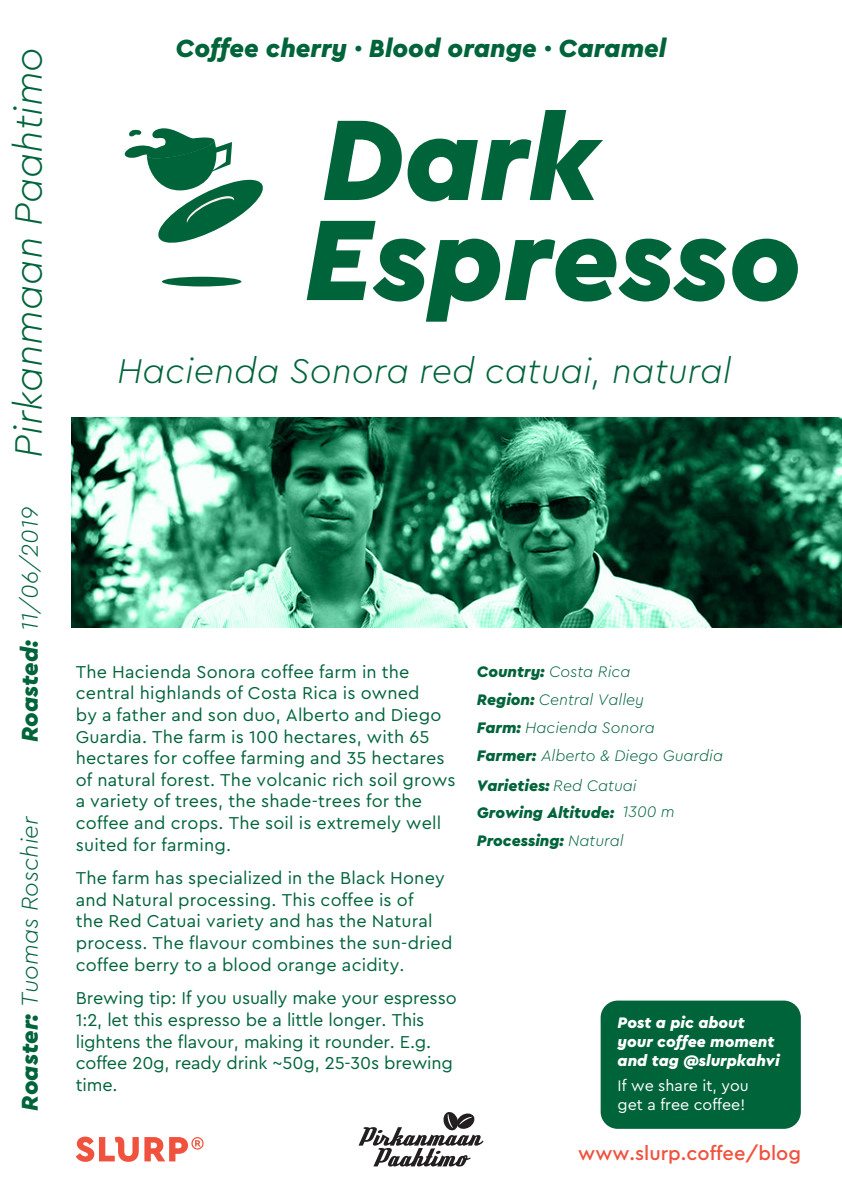
<style>
.page{position:relative;width:842px;height:1191px;background:#fff}
.page>*{position:absolute;margin:0;border:0;box-sizing:border-box;transform-origin:0 0}
.t1{font:italic 900 120px "Cera Pro";color:#00643b}
.t2{font:italic 300 40px "Cera Pro";color:#00643b}
.t3{font:italic 300 36px "Cera Pro";color:#00643b}
.t4{font:italic 900 26px "Cera Pro";color:#00643b}
.t5{font:italic 300 24px "Cera Pro";color:#00643b}
.t6{font:500 20px "Cera Pro";color:#f0523e}
.t7{font:18px/21.6px "Cera Pro";letter-spacing:.01em;color:#00643b}
.t8{font:18px/21.6px "Cera Pro";letter-spacing:-.01em;color:#00643b}
.t9{font:italic 300 16px/28px "Cera Pro";color:#00643b}
.t10{font:italic 900 16px/27.4px "Cera Pro";color:#00643b}
.t11{font:italic 900 16px/19.2px "Cera Pro";color:#fff}
.t12{font:16px/19.2px "Cera Pro";color:#fff}
.s1{font-weight:900}
.s2{font-weight:300}
</style>
<div class="page">
<img style="left:71px;top:417px;width:771px;height:210px">
<svg style="left:76px;top:1136px;width:128px;height:25px"></svg>
<svg style="left:124px;top:128px;width:139px;height:115px"></svg>
<svg style="left:162px;top:277px;width:79px;height:9px"></svg>
<svg style="left:358px;top:1112px;width:125px;height:54px"></svg>
<div style="left:601px;top:1000px;width:200px;height:128px;background:#00643b;border-radius:17px"></div>
<h2 class="t2" style="left:2px;top:457px;width:412px;rotate:-90deg">Pirkanmaan Paahtimo</h2>
<h3 class="t5" style="left:14px;top:742px;width:236px;rotate:-90deg"><span class="s1">Roasted:</span> 11/06/2019</h3>
<h3 class="t5" style="left:14px;top:1110px;width:296px;rotate:-90deg"><span class="s1">Roaster:</span> Tuomas Roschier</h3>
<h3 class="t4" style="left:176px;top:31px;width:492px">Coffee cherry · Blood orange · Caramel</h3>
<h1 class="t1" style="left:321px;top:80px;width:279px">Dark</h1>
<h1 class="t1" style="left:304px;top:180px;width:499px">Espresso</h1>
<h3 class="t3" style="left:117px;top:347px;width:616px">Hacienda Sonora red catuai, natural</h3>
<p class="t7" style="left:76px;top:660px;width:381px">The Hacienda Sonora coffee farm in the central highlands of Costa Rica is owned<br>by a father and son duo, Alberto and Diego Guardia. The farm is 100 hectares, with 65 hectares for coffee farming and 35 hectares of natural forest. The volcanic rich soil grows a variety of trees, the shade-trees for the coffee and crops. The soil is extremely well suited for farming.</p>
<p class="t7" style="left:76px;top:866px;width:378px">The farm has specialized in the Black Honey and Natural processing. This coffee is of<br>the Red Catuai variety and has the Natural process. The flavour combines the sun-dried coffee berry to a blood orange acidity.</p>
<p class="t8" style="left:76px;top:986px;width:382px">Brewing tip: If you usually make your espresso 1:2, let this espresso be a little longer. This lightens the flavour, making it rounder. E.g. coffee 20g, ready drink ~50g, 25-30s brewing time.</p>
<p class="t9" style="left:477px;top:657px;width:248px"><span class="s1">Country:</span> Costa Rica<br><span class="s1">Region:</span> Central Valley<br><span class="s1">Farm:</span> Hacienda Sonora<br><span class="s1">Farmer:</span> Alberto &amp; Diego Guardia</p>
<p class="t10" style="left:477px;top:772px;width:161px">Varieties: <span class="s2">Red Catuai<br></span>Growing Altitude:<br>Processing: <span class="s2">Natural</span></p>
<p class="t9" style="left:622px;top:797px;width:54px">1300 m</p>
<p class="t11" style="left:618px;top:1012px;width:163px">Post a pic about your coffee moment and tag @slurpkahvi</p>
<p class="t12" style="left:618px;top:1075px;width:133px">If we share it, you get a free coffee!</p>
<p class="t6" style="left:578px;top:1140px;width:224px">www.slurp.coffee/blog</p>
</div>
